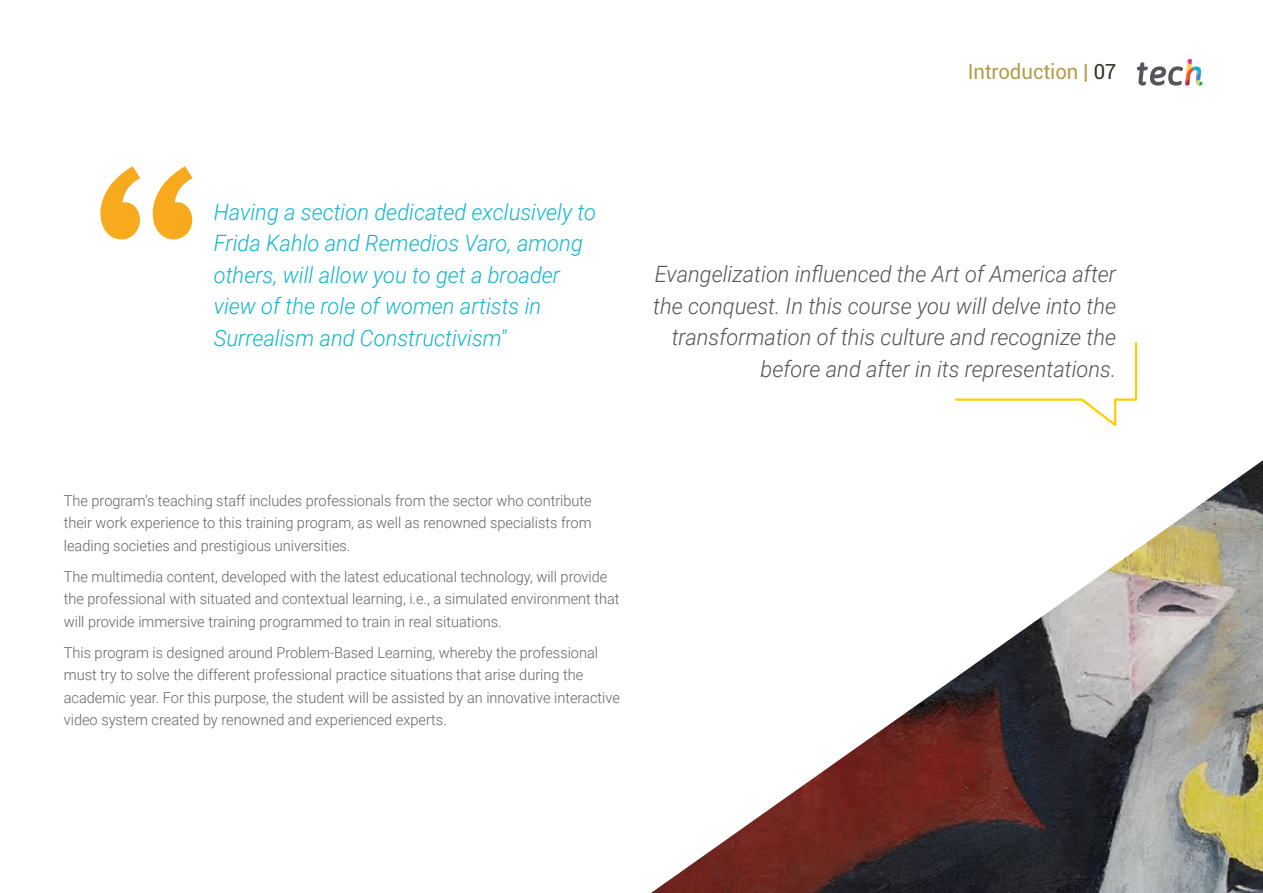
<style>
.page{position:relative;width:1263px;height:893px;background:#fff}
.page>*{position:absolute;margin:0;border:0;box-sizing:border-box;transform-origin:0 0}
.t1{font:italic 300 22.5px/31.5px "Roboto";color:#52555b;text-align:right}
.t2{font:italic 300 22.5px/31.5px "Roboto";color:#0fb6cf}
.t3{font:21px "Roboto";color:#b49c4b}
.t4{font:300 15px/22.5px "Roboto";color:#61646a}
.s1{color:#312e20}
</style>
<div class="page">
<svg style="left:100px;top:166px;width:93px;height:73px"></svg>
<img style="left:651px;top:460px;width:612px;height:433px">
<svg style="left:1137px;top:59px;width:65px;height:27px"></svg>
<svg style="left:955px;top:342px;width:183px;height:84px"></svg>
<h2 class="t3" style="left:968px;top:57px;width:150px">Introduction | <span class="s1">07</span></h2>
<h1 class="t2" style="left:214px;top:195px;width:384px">Having a section dedicated exclusively to Frida Kahlo and Remedios Varo, among others, will allow you to get a broader view of the role of women artists in Surrealism and Constructivism"</h1>
<h1 class="t1" style="left:653px;top:258px;width:464px">Evangelization influenced the Art of America after the conquest. In this course you will delve into the transformation of this culture and recognize the before and after in its representations.</h1>
<p class="t4" style="left:64px;top:488px;width:529px;text-align:justify">The program’s teaching staff includes professionals from the sector who contribute their work experience to this training program, as well as renowned specialists from leading societies and prestigious universities.</p>
<p class="t4" style="left:64px;top:564px;width:557px">The multimedia content, developed with the latest educational technology, will provide the professional with situated and contextual learning, i.e., a simulated environment that will provide immersive training programmed to train in real situations.</p>
<p class="t4" style="left:64px;top:640px;width:558px">This program is designed around Problem-Based Learning, whereby the professional must try to solve the different professional practice situations that arise during the academic year. For this purpose, the student will be assisted by an innovative interactive video system created by renowned and experienced experts.</p>
</div>
